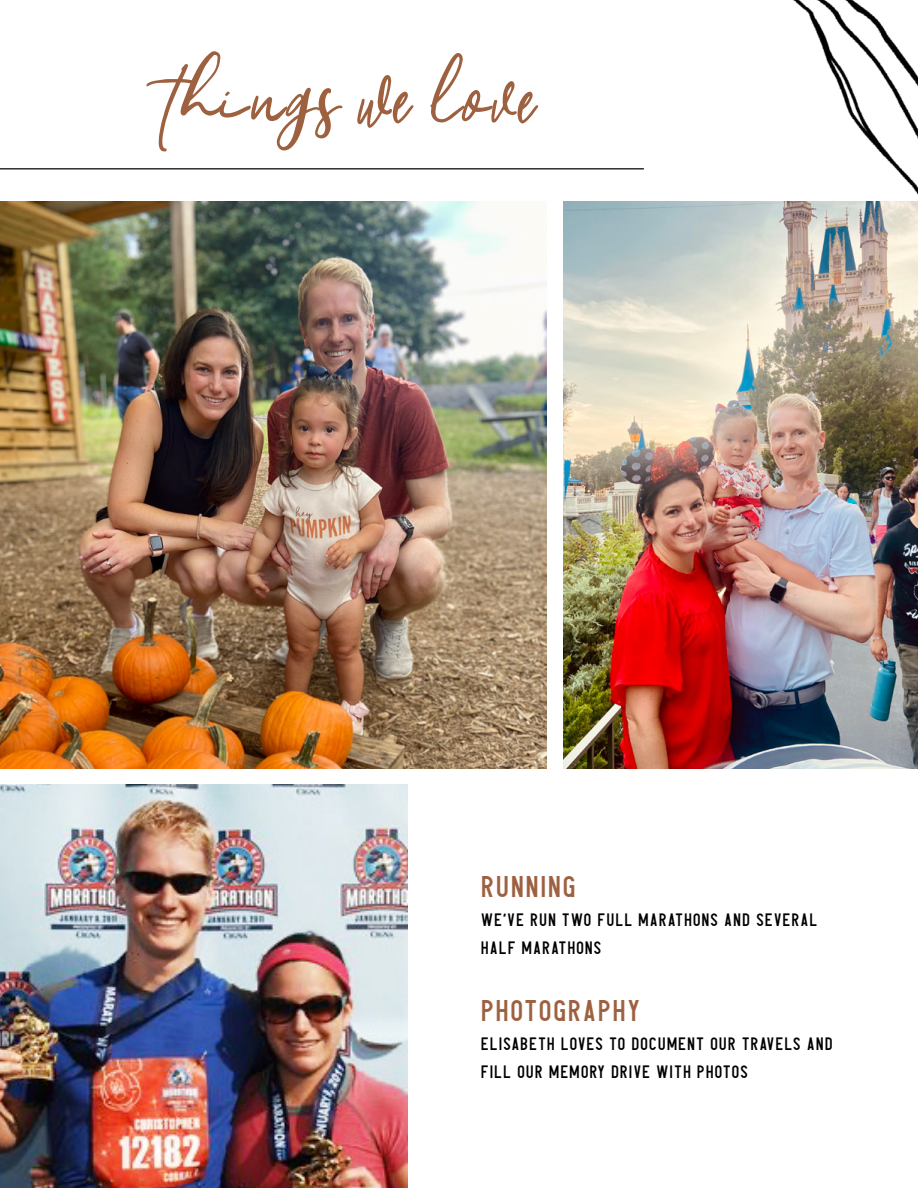
<style>
.page{position:relative;width:918px;height:1188px;background:#fff}
.page>*{position:absolute;margin:0;border:0;box-sizing:border-box;transform-origin:0 0}
.t1{font:120px "Sandstone";letter-spacing:.015em;color:#9e6140}
.t2{font:30px "Avoqado";letter-spacing:.05em;color:#9e6140}
.t3{font:18px/28.5px "Avoqado";letter-spacing:.05em;color:#000}
</style>
<div class="page">
<hr style="left:0;top:168px;width:644px;height:2px;background:#2d2e29">
<img style="left:755px;top:0;width:163px;height:202px">
<img style="left:0;top:202px;width:547px;height:566px">
<img style="left:563px;top:202px;width:355px;height:566px">
<img style="left:0;top:785px;width:408px;height:403px">
<h1 class="t1" style="left:167px;top:36px;width:371px">things we love</h1>
<h2 class="t2" style="left:481px;top:869px;width:97px">RUNNING</h2>
<p class="t3" style="left:481px;top:906px;width:338px">WE’VE RUN TWO FULL MARATHONS AND SEVERAL<br>HALF MARATHONS</p>
<h2 class="t2" style="left:481px;top:993px;width:161px">PHOTOGRAPHY</h2>
<p class="t3" style="left:481px;top:1030px;width:353px">ELISABETH LOVES TO DOCUMENT OUR TRAVELS AND<br>FILL OUR MEMORY DRIVE WITH PHOTOS</p>
</div>
